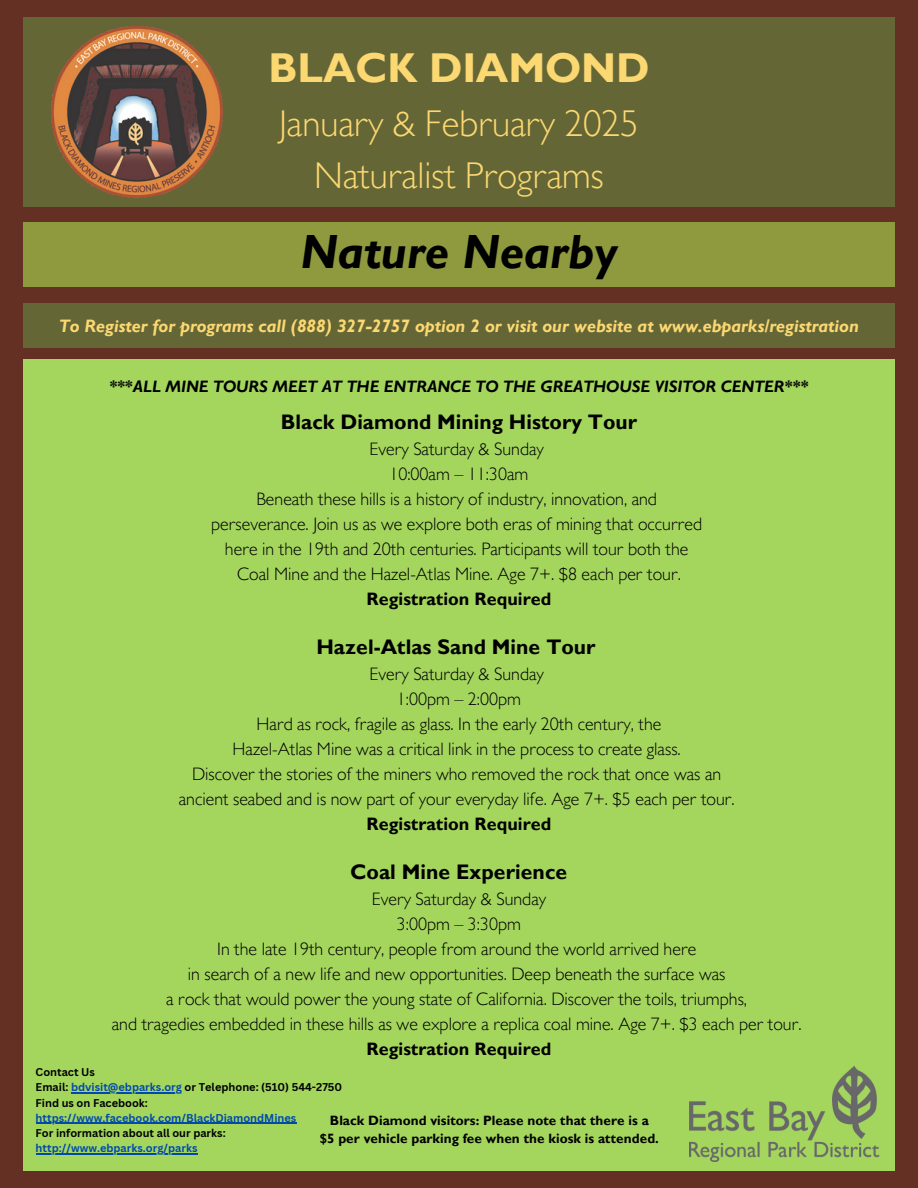
<style>
.page{position:relative;width:918px;height:1188px;background:#653024}
.page>*{position:absolute;margin:0;border:0;box-sizing:border-box;transform-origin:0 0}
.t1{font:italic 700 48px "Gill Sans MT Std";color:#000}
.t2{font:700 41.7px "Gill Sans MT Std";color:#fbd872}
.t3{font:300 37.2px/51.8px "Gill Sans MT Std";color:#fbd872;text-align:center}
.t4{font:700 21px "Gill Sans MT Std";color:#000}
.t5{font:300 18px/25px "Gill Sans MT Std";color:#000;text-align:center}
.t6{font:italic 700 18px "Gill Sans MT Std";color:#fbd872}
.t7{font:italic 700 16.5px "Gill Sans MT Std";color:#000}
.t8{font:700 13.5px/18px "Gill Sans MT Std";color:#000;text-align:center}
.t9{font:700 10.95px/15.3px "Canva Sans";color:#004aad}
.t10{font:700 10.95px "Canva Sans";color:#000}
.s1{font-style:normal}
.s2{font-weight:700}
.s3{color:#004aad}
.s4{color:#000}
</style>
<div class="page">
<div style="left:23px;top:17px;width:871px;height:190px;background:#656635"></div>
<img style="left:51px;top:26px;width:171px;height:171px">
<div style="left:23px;top:359px;width:872px;height:812px;background:#a4d65e"></div>
<div style="left:23px;top:223px;width:872px;height:64px;background:#8f993e"></div>
<div style="left:23px;top:303px;width:872px;height:45px;background:#656635"></div>
<hr style="left:71px;top:1092px;width:111px;height:1px;background:#004aad">
<hr style="left:36px;top:1123px;width:260px;height:1px;background:#004aad">
<hr style="left:36px;top:1153px;width:162px;height:1px;background:#004aad">
<img style="left:689px;top:1066px;width:190px;height:96px">
<p class="t2" style="left:268px;top:54px;width:383px">BLACK DIAMOND</p>
<p class="t3" style="left:279px;top:104px;width:361px">January &amp; February 2025<br>Naturalist Programs</p>
<h5 class="t1" style="left:300px;top:235px;width:319px">Nature Nearby</h5>
<h5 class="t6" style="left:59px;top:319px;width:801px">To Register for programs call (888) 327-2757 option 2 or visit our website at www.ebparks/registration</h5>
<h2 class="t7" style="left:110px;top:381px;width:700px"><span class="s1">***</span>ALL MINE TOURS MEET AT THE ENTRANCE TO THE GREATHOUSE VISITOR CENTER***</h2>
<h1 class="t4" style="left:281px;top:414px;width:358px">Black Diamond Mining History Tour</h1>
<h1 class="t5" style="left:211px;top:439px;width:492px">Every Saturday &amp; Sunday<br>10:00am – 11:30am<br>Beneath these hills is a history of industry, innovation, and perseverance. Join us as we explore both eras of mining that occurred here in the 19th and 20th centuries. Participants will tour both the Coal Mine and the Hazel-Atlas Mine. Age 7+. $8 each per tour.<br><span class="s2">Registration Required</span></h1>
<h4 class="t4" style="left:316px;top:639px;width:281px">Hazel-Atlas Sand Mine Tour</h4>
<h4 class="t5" style="left:179px;top:664px;width:557px">Every Saturday &amp; Sunday<br>1:00pm – 2:00pm<br>Hard as rock, fragile as glass. In the early 20th century, the<br>Hazel-Atlas Mine was a critical link in the process to create glass.<br>Discover the stories of the miners who removed the rock that once was an ancient seabed and is now part of your everyday life. Age 7+. $5 each per tour.<br><span class="s2">Registration Required</span></h4>
<h3 class="t4" style="left:351px;top:864px;width:218px">Coal Mine Experience</h3>
<h3 class="t5" style="left:112px;top:889px;width:691px">Every Saturday &amp; Sunday<br>3:00pm – 3:30pm<br>In the late 19th century, people from around the world arrived here<br>in search of a new life and new opportunities. Deep beneath the surface was<br>a rock that would power the young state of California. Discover the toils, triumphs,<br>and tragedies embedded in these hills as we explore a replica coal mine. Age 7+. $3 each per tour.<br><span class="s2">Registration Required</span></h3>
<h5 class="t10" style="left:36px;top:1064px;width:61px">Contact Us</h5>
<p class="t10" style="left:36px;top:1080px;width:308px">Email: <span class="s3">bdvisit@ebparks.org</span> or Telephone: (510) 544-2750</p>
<p class="t10" style="left:36px;top:1095px;width:114px">Find us on Facebook:</p>
<p class="t9" style="left:36px;top:1110px;width:262px">https://www.facebook.com/BlackDiamondMines<br><span class="s4">For information about all our parks:</span></p>
<p class="t9" style="left:36px;top:1140px;width:163px">http://www.ebparks.org/parks</p>
<p class="t8" style="left:320px;top:1113px;width:341px">Black Diamond visitors: Please note that there is a<br>$5 per vehicle parking fee when the kiosk is attended.</p>
</div>
